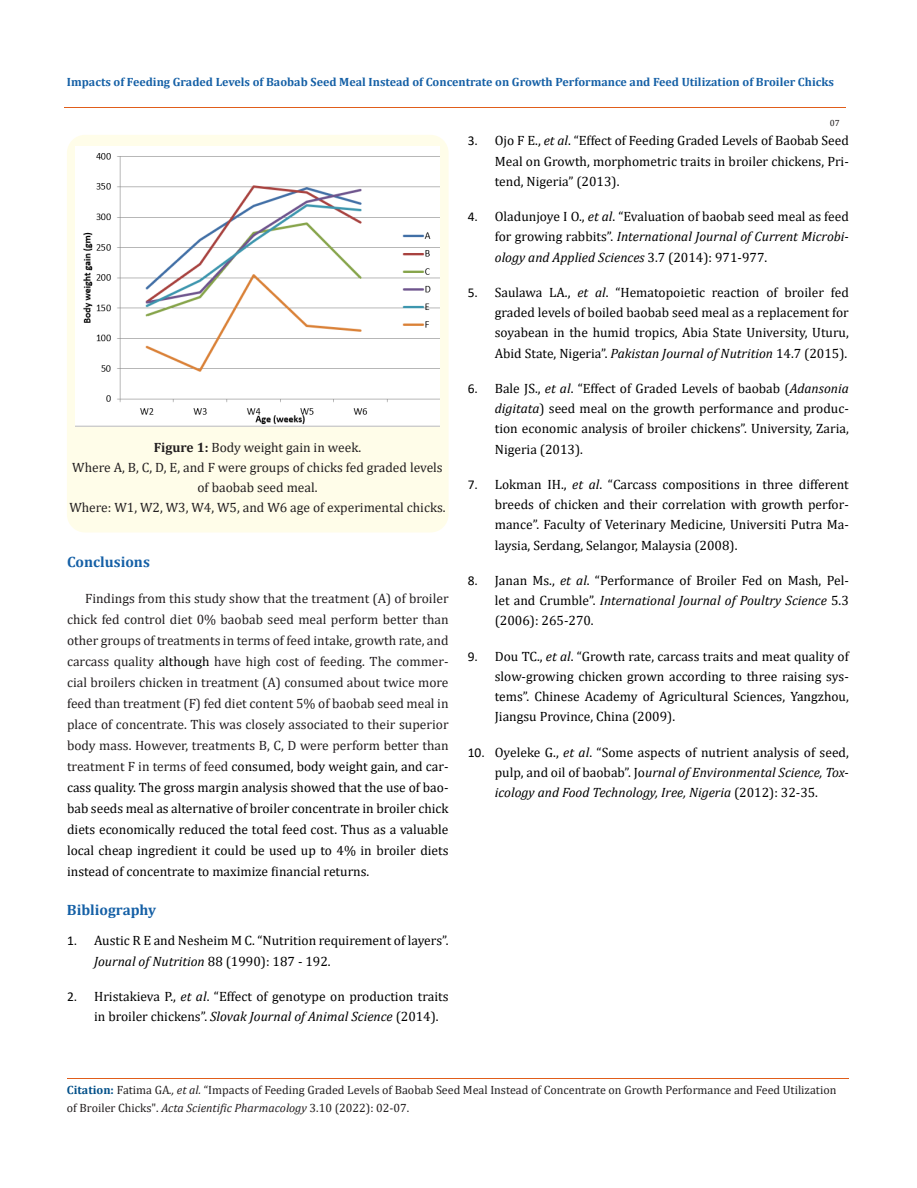
<style>
.page{position:relative;width:917px;height:1188px;background:#fff}
.page>*{position:absolute;margin:0;border:0;box-sizing:border-box;transform-origin:0 0}
.Default{font:700 15px "Cambria";color:#1560a6}
.t1{font:13.5px/20.2px "Cambria";color:#000;text-align:justify}
.t2{font:13.5px/21px "Cambria";color:#231f20;text-align:center}
.t3{font:12px/18px "Cambria";color:#231f20}
.t4{font:700 12px "Cambria";color:#1560a6}
.t5{font:9px "Cambria";color:#231f20}
.s1{font-weight:700}
.s2{color:#000}
.s3{font-family:"Calibri"}
.s4{font-style:italic}
.s5{font-weight:700;color:#035089}
</style>
<div class="page">
<div style="left:67px;top:135px;width:381px;height:398px;background:#fffde9;border-radius:18px"></div>
<img style="left:76px;top:146px;width:363px;height:281px">
<hr style="left:64px;top:108px;width:781px;height:1px;background:#e05d1a">
<hr style="left:67px;top:1078px;width:781px;height:1px;background:#e05d1a">
<p class="t4" style="left:67px;top:73px;width:768px">Impacts of Feeding Graded Levels of Baobab Seed Meal Instead of Concentrate on Growth Performance and Feed Utilization of Broiler Chicks</p>
<p class="t2" style="left:154px;top:436px;width:209px"><span class="s1">Figure 1:</span> Body weight gain in week.</p>
<p class="t2" style="left:72px;top:457px;width:372px;line-height:20.2px">Where A, B, C, D, E, and F were groups of chicks fed graded levels of baobab seed meal.</p>
<p class="t2" style="left:69px;top:497px;width:377px">Where: W1, W2, W3, W4, W5, and W6 age of experimental chicks.</p>
<p class="Default" style="left:67px;top:551px;width:84px">Conclusions</p>
<p class="t2" style="left:67px;top:587px;width:383px;text-align:justify;text-indent:18px">Findings from this study show that the treatment (A) of broiler chick fed control diet 0% baobab seed meal perform better than other groups of treatments in terms of feed intake, growth rate, and carcass quality <span class="s2">although</span> have high cost of feeding. The commer&shy;cial broilers chicken in treatment (A) consumed about twice more feed than treatment (F) fed diet content 5% of baobab seed meal in place of concentrate. This was closely associated to their superior body mass. However, treatments B, C, D were perform better than treatment F in terms of feed <span class="s2">consumed, body weight gain, and car&shy;cass quality. The gross margin analysis showed that the use of bao&shy;bab seeds meal as alternative of broiler concentrate in broiler chick diets economically reduced the total feed cost. Thus as a valuable local cheap ingredient it could be used up to 4% in broiler diets instead of concentrate to maximize financial returns.</span></p>
<p class="Default" style="left:67px;top:899px;width:91px">Bibliography</p>
<p class="t1" style="left:94px;top:931px;width:356px;text-indent:-27px"><span class="s3">1.</span> Austic R E and Nesheim M C. “Nutrition requirement of layers”.<br><span class="s4">Journal of Nutrition</span> 88 (1990): 187 - 192.</p>
<p class="t1" style="left:94px;top:986px;width:356px;text-indent:-27px"><span class="s3">2.</span> Hristakieva P., <span class="s4">et al</span>. “Effect of genotype on production traits in broiler chickens”. <span class="s4">Slovak Journal of Animal Science</span> (2014).</p>
<p class="t5" style="left:829px;top:118px;width:11px">07</p>
<p class="t1" style="left:495px;top:131px;width:355px;text-indent:-27px"><span class="s3">3.</span> Ojo F E., <span class="s4">et al</span>. “Effect of Feeding Graded Levels of Baobab Seed Meal on Growth, morphometric traits in broiler chickens, Pri&shy;tend, Nigeria” (2013).</p>
<p class="t1" style="left:495px;top:206px;width:355px;text-indent:-27px"><span class="s3">4.</span> Oladunjoye I O., <span class="s4">et al</span>. “Evaluation of baobab seed meal as feed for growing rabbits”. <span class="s4">International Journal of Current Microbi&shy;ology and Applied Sciences</span> 3.7 (2014): 971-977.</p>
<p class="t1" style="left:495px;top:282px;width:355px;text-indent:-27px"><span class="s3">5.</span> Saulawa LA., <span class="s4">et al</span>. “Hematopoietic reaction of broiler fed graded levels of boiled baobab seed meal as a replacement for soyabean in the humid tropics, Abia State University, Uturu, Abid State, Nigeria”. <span class="s4">Pakistan Journal of Nutrition</span> 14.7 (2015).</p>
<p class="t1" style="left:495px;top:378px;width:355px;text-indent:-27px"><span class="s3">6.</span> Bale JS., <span class="s4">et al</span>. “Effect of Graded Levels of baobab (<span class="s4">Adansonia digitata</span>) seed meal on the growth performance and produc&shy;tion economic analysis of broiler chickens”. University, Zaria, Nigeria (2013).</p>
<p class="t1" style="left:495px;top:474px;width:355px;text-indent:-27px"><span class="s3">7.</span> Lokman IH., <span class="s4">et al</span>. “Carcass compositions in three different breeds of chicken and their correlation with growth perfor&shy;mance”. Faculty of Veterinary Medicine, Universiti Putra Ma&shy;laysia, Serdang, Selangor, Malaysia (2008).</p>
<p class="t1" style="left:495px;top:570px;width:355px;text-indent:-27px"><span class="s3">8.</span> Janan Ms., <span class="s4">et al</span>. “Performance of Broiler Fed on Mash, Pel&shy;let and Crumble”. <span class="s4">International Journal of Poultry Science</span> 5.3 (2006): 265-270.</p>
<p class="t1" style="left:495px;top:646px;width:355px;text-indent:-27px"><span class="s3">9.</span> Dou TC., <span class="s4">et al</span>. “Growth rate, carcass traits and meat quality of slow-growing chicken grown according to three raising sys&shy;tems”. Chinese Academy of Agricultural Sciences, Yangzhou, Jiangsu Province, China (2009).</p>
<p class="t1" style="left:495px;top:742px;width:355px;text-indent:-27px"><span class="s3">10.</span> Oyeleke G., <span class="s4">et al</span>. “Some aspects of nutrient analysis of seed, pulp, and oil of baobab”. Jo<span class="s4">urnal of Environmental Science, Tox&shy;icology and Food Technology, Iree, Nigeria</span> (2012): 32-35.</p>
<p class="t3" style="left:67px;top:1081px;width:771px"><span class="s5">Citation:</span> Fatima GA<span class="s4">., et al.</span> “Impacts of Feeding Graded Levels of Baobab Seed Meal Instead of Concentrate on Growth Performance and Feed Utilization of Broiler Chicks". <span class="s4">Acta Scientific Pharmacology</span> 3.10 (2022): 02-07.</p>
</div>
